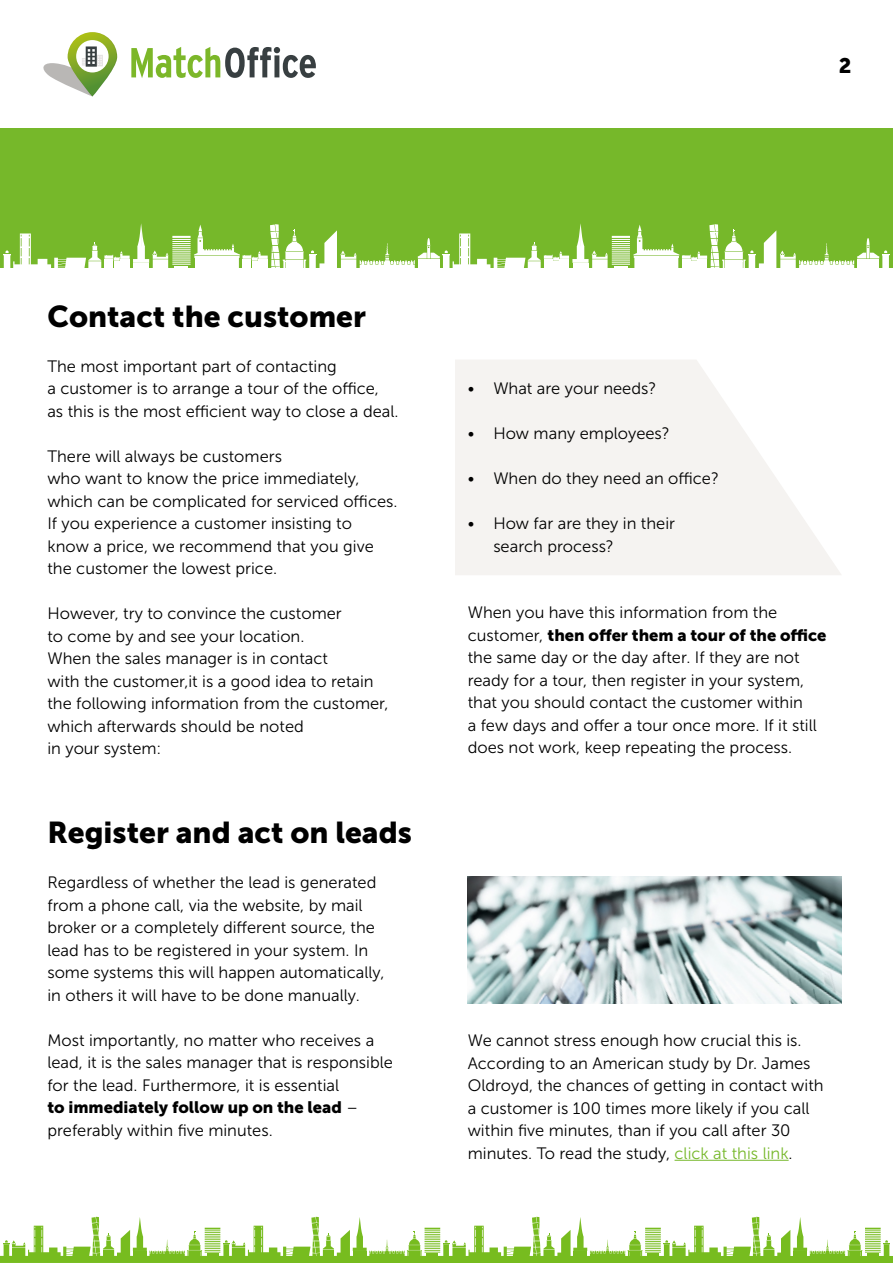
<style>
.page{position:relative;width:893px;height:1263px;background:#fff}
.page>*{position:absolute;margin:0;border:0;box-sizing:border-box;transform-origin:0 0}
.t1{font:30px "Museo Sans 900";color:#000}
.t2{font:21px "Museo Sans 900";color:#000}
.t3{font:16.5px/22.5px "Museo Sans 300";color:#000}
.t4{font:16.5px "Museo Sans 900";color:#000}
.s1{font-family:"Museo Sans 300"}
.s2{font-family:"Museo Sans 900"}
.s3{color:#76b82a}
</style>
<div class="page">
<svg style="left:131px;top:47px;width:185px;height:31px"></svg>
<svg style="left:68px;top:32px;width:49px;height:64px"></svg>
<div style="left:76px;top:40px;width:33px;height:32px;background:#fff;border-radius:50%"></div>
<svg style="left:43px;top:46px;width:60px;height:50px"></svg>
<div style="left:0;top:129px;width:893px;height:143px;background:#76b82a"></div>
<div style="left:0;top:1256px;width:893px;height:7px;background:#77bc1f"></div>
<svg style="left:3px;top:1217px;width:887px;height:39px"></svg>
<div style="left:0;top:269px;width:454px;height:8px;background:#fff"></div>
<div style="left:439px;top:269px;width:454px;height:8px;background:#fff"></div>
<svg style="left:3px;top:223px;width:886px;height:46px"></svg>
<svg style="left:455px;top:360px;width:386px;height:215px;fill:#f5f3f1"></svg>
<img style="left:468px;top:876px;width:374px;height:127px">
<hr style="left:674px;top:1160px;width:115px;height:1px;background:#76b82a">
<p class="t2" style="left:839px;top:54px;width:14px">2</p>
<p class="t1" style="left:47px;top:299px;width:320px">Contact the customer</p>
<p class="t3" style="left:47px;top:355px;width:291px">The most important part of contacting</p>
<p class="t3" style="left:47px;top:377px;width:333px">a customer is to arrange a tour of the office,</p>
<p class="t3" style="left:47px;top:400px;width:353px">as this is the most efficient way to close a deal.</p>
<p class="t3" style="left:47px;top:445px;width:236px">There will always be customers</p>
<p class="t3" style="left:47px;top:467px;width:314px">who want to know the price immediately,</p>
<p class="t3" style="left:47px;top:490px;width:352px">which can be complicated for serviced offices.<br>If you experience a customer insisting to</p>
<p class="t3" style="left:47px;top:535px;width:328px">know a price, we recommend that you give</p>
<p class="t3" style="left:47px;top:557px;width:231px">the customer the lowest price.</p>
<p class="t3" style="left:47px;top:602px;width:296px">However, try to convince the customer</p>
<p class="t3" style="left:47px;top:625px;width:259px">to come by and see your location.</p>
<p class="t3" style="left:47px;top:647px;width:282px">When the sales manager is in contact</p>
<p class="t3" style="left:47px;top:670px;width:343px">with the customer,it is a good idea to retain the following information from the customer, which afterwards should be noted</p>
<p class="t3" style="left:47px;top:737px;width:116px">in your system:</p>
<p class="t1" style="left:47px;top:815px;width:366px">Register and act on leads</p>
<p class="t3" style="left:47px;top:871px;width:338px">Regardless of whether the lead is generated from a phone call, via the website, by mail broker or a completely different source, the lead has to be registered in your system. In some systems this will happen automatically,</p>
<p class="t3" style="left:47px;top:984px;width:314px">in others it will have to be done manually.</p>
<p class="t3" style="left:47px;top:1029px;width:347px">Most importantly, no matter who receives a lead, it is the sales manager that is responsible for the lead. Furthermore, it is essential</p>
<p class="t4" style="left:47px;top:1098px;width:312px">to immediately follow up on the lead <span class="s1">–</span></p>
<p class="t3" style="left:47px;top:1119px;width:227px">preferably within five minutes.</p>
<p class="t3" style="left:468px;top:377px;width:190px">• What are your needs?</p>
<p class="t3" style="left:468px;top:422px;width:203px">• How many employees?</p>
<p class="t3" style="left:468px;top:467px;width:253px">• When do they need an office?</p>
<p class="t3" style="left:493px;top:512px;width:183px;text-indent:-26px">• How far are they in their search process?</p>
<p class="t3" style="left:468px;top:602px;width:360px">When you have this information from the customer, <span class="s2">then offer them a tour of the office </span>the same day or the day after. If they are not ready for a tour, then register in your system, that you should contact the customer within</p>
<p class="t3" style="left:468px;top:714px;width:351px">a few days and offer a tour once more. If it still does not work, keep repeating the process.</p>
<p class="t3" style="left:468px;top:1029px;width:357px">We cannot stress enough how crucial this is.<br>According to an American study by Dr. James Oldroyd, the chances of getting in contact with a customer is 100 times more likely if you call within five minutes, than if you call after 30 minutes. To read the study, <span class="s3">click at this link</span>.</p>
</div>
